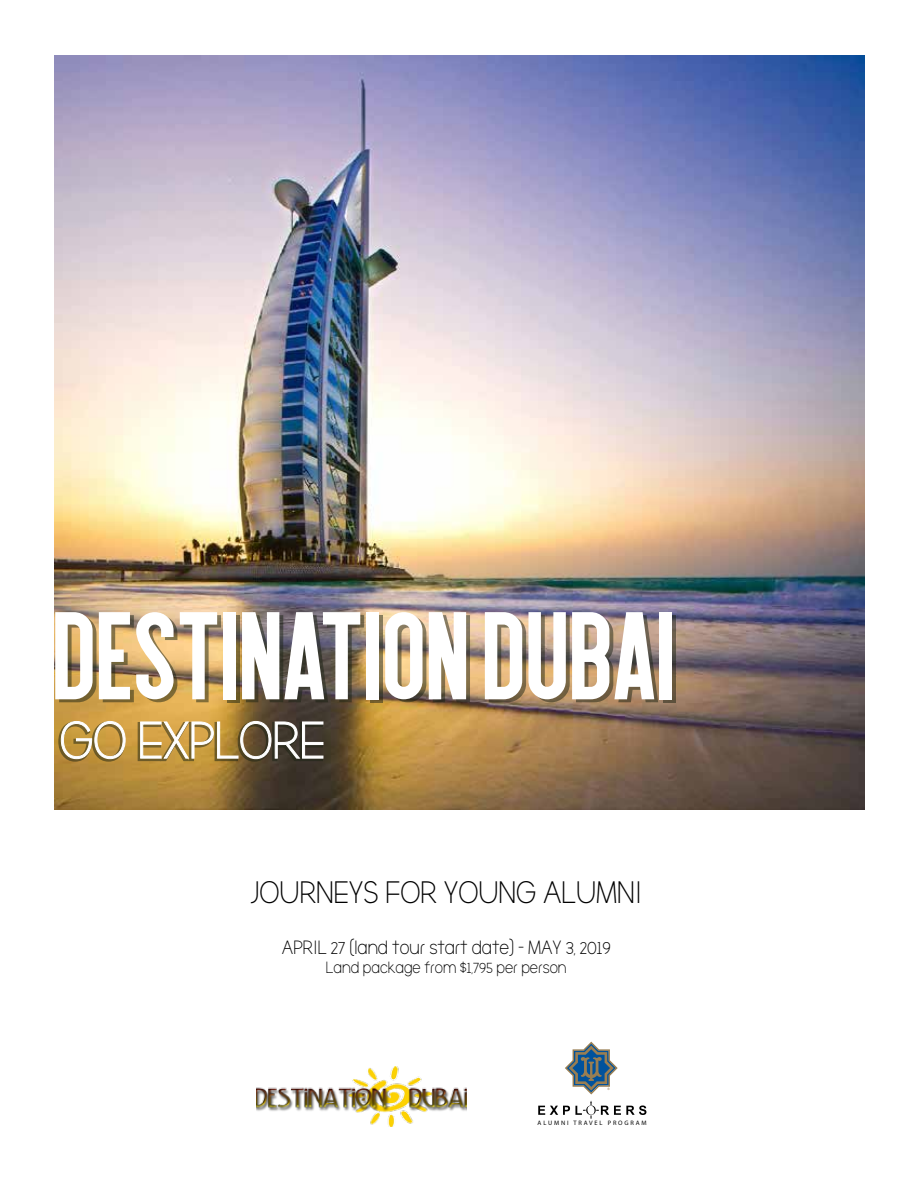
<style>
.page{position:relative;width:918px;height:1188px;background:#fff}
.page>*{position:absolute;margin:0;border:0;box-sizing:border-box;transform-origin:0 0}
.t1{font:127.5px "Queenof Clubs";color:#fff}
.t2{font:52.5px "thebrooklyn";color:#fff}
.t3{font:31.5px "thebrooklyn";color:#000}
.t4{font:19.5px "thebrooklyn";color:#000}
.t5{font:16.5px "thebrooklyn";color:#000}
.t6{font:6.45px "Myriad Pro";letter-spacing:.285em;color:#000}
</style>
<div class="page">
<img style="left:55px;top:55px;width:810px;height:754px">
<svg style="left:57px;top:720px;width:70px;height:43px;background:#b99753"></svg>
<svg style="left:136px;top:719px;width:188px;height:44px;background:#947e51"></svg>
<img style="left:256px;top:1067px;width:210px;height:60px">
<svg style="left:565px;top:1042px;width:53px;height:52px"></svg>
<svg style="left:538px;top:1100px;width:108px;height:18px"></svg>
<h1 class="t1" style="left:55px;top:586px;width:624px">DESTINATION DUBAI</h1>
<h2 class="t2" style="left:60px;top:709px;width:267px">GO EXPLORE</h2>
<h3 class="t3" style="left:250px;top:873px;width:394px">JOURNEYS FOR YOUNG ALUMNI</h3>
<p class="t4" style="left:282px;top:935px;width:330px">APRIL 27 (land tour start date) - MAY 3, 2019</p>
<p class="t5" style="left:326px;top:958px;width:242px">Land package from $1,795 per person</p>
<p class="t6" style="left:538px;top:1119px;width:111px">ALUMNI TRAVEL PROGRAM</p>
</div>
